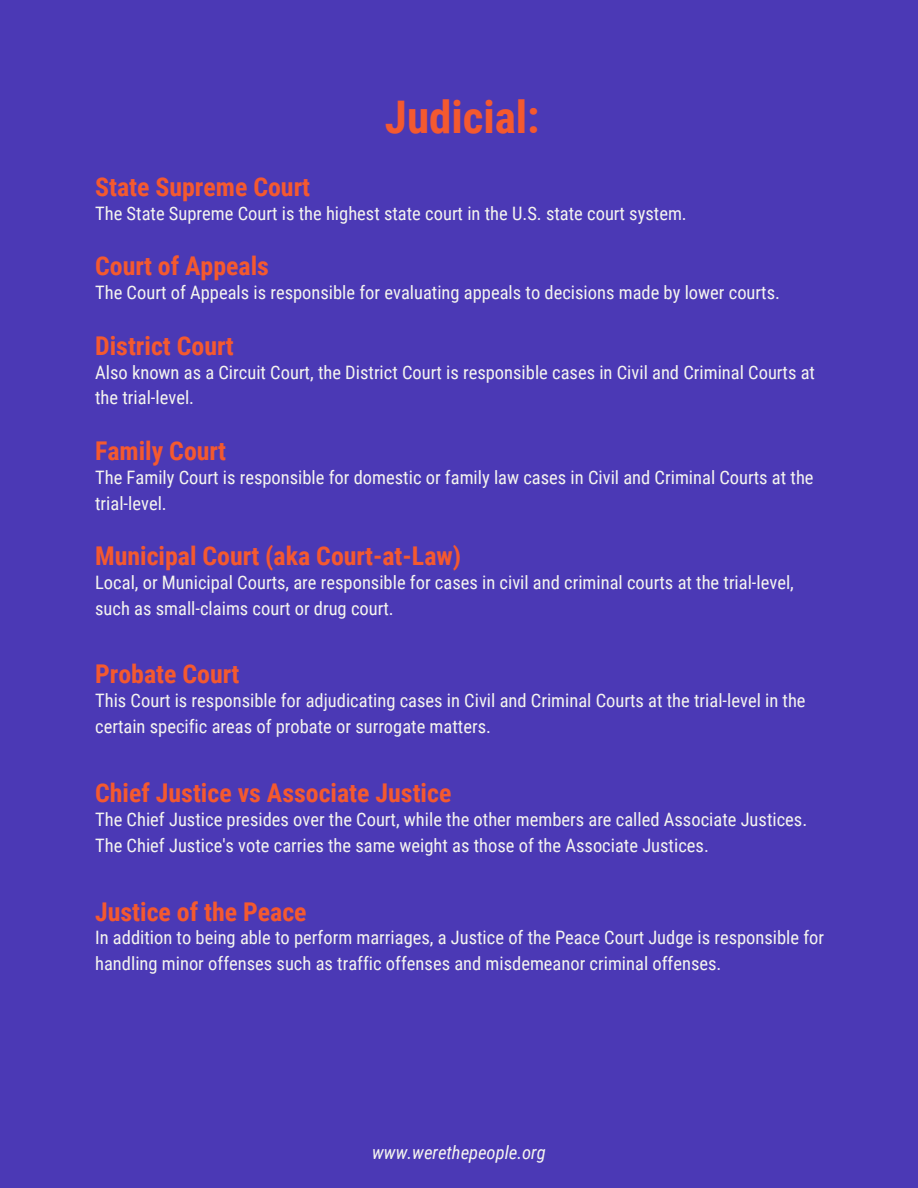
<style>
.page{position:relative;width:918px;height:1188px;background:#4b39b5}
.page>*{position:absolute;margin:0;border:0;box-sizing:border-box;transform-origin:0 0}
.t1{font:700 45px "Roboto Condensed";color:#f4592f}
.t2{font:700 25.8px "Roboto Condensed";color:#f4592f}
.t3{font:18.45px/25.8px "Roboto Condensed";color:#f5f5ef}
.t4{font:italic 18.45px "Roboto Condensed";color:#f5f5ef}
</style>
<div class="page">
<h1 class="t1" style="left:385px;top:92px;width:156px">Judicial:</h1>
<h2 class="t2" style="left:95px;top:172px;width:217px">State Supreme Court</h2>
<p class="t3" style="left:95px;top:201px;width:593px">The State Supreme Court is the highest state court in the U.S. state court system.</p>
<h2 class="t2" style="left:95px;top:252px;width:175px">Court of Appeals</h2>
<p class="t3" style="left:95px;top:280px;width:686px">The Court of Appeals is responsible for evaluating appeals to decisions made by lower courts.</p>
<h2 class="t2" style="left:95px;top:331px;width:140px">District Court</h2>
<p class="t3" style="left:95px;top:359px;width:721px">Also known as a Circuit Court, the District Court is responsible cases in Civil and Criminal Courts at the trial-level.</p>
<h2 class="t2" style="left:95px;top:436px;width:132px">Family Court</h2>
<p class="t3" style="left:95px;top:464px;width:720px">The Family Court is responsible for domestic or family law cases in Civil and Criminal Courts at the trial-level.</p>
<h2 class="t2" style="left:95px;top:541px;width:368px">Municipal Court (aka Court-at-Law)</h2>
<p class="t3" style="left:95px;top:570px;width:700px">Local, or Municipal Courts, are responsible for cases in civil and criminal courts at the trial-level, such as small-claims court or drug court.</p>
<h2 class="t2" style="left:95px;top:660px;width:146px">Probate Court</h2>
<p class="t3" style="left:95px;top:688px;width:712px">This Court is responsible for adjudicating cases in Civil and Criminal Courts at the trial-level in the certain specific areas of probate or surrogate matters.</p>
<h2 class="t2" style="left:95px;top:778px;width:358px">Chief Justice vs Associate Justice</h2>
<p class="t3" style="left:95px;top:807px;width:714px">The Chief Justice presides over the Court, while the other members are called Associate Justices.<br>The Chief Justice's vote carries the same weight as those of the Associate Justices.</p>
<h2 class="t2" style="left:95px;top:897px;width:213px">Justice of the Peace</h2>
<p class="t3" style="left:95px;top:925px;width:731px">In addition to being able to perform marriages, a Justice of the Peace Court Judge is responsible for handling minor offenses such as traffic offenses and misdemeanor criminal offenses.</p>
<p class="t4" style="left:372px;top:1142px;width:175px">www.werethepeople.org</p>
</div>
